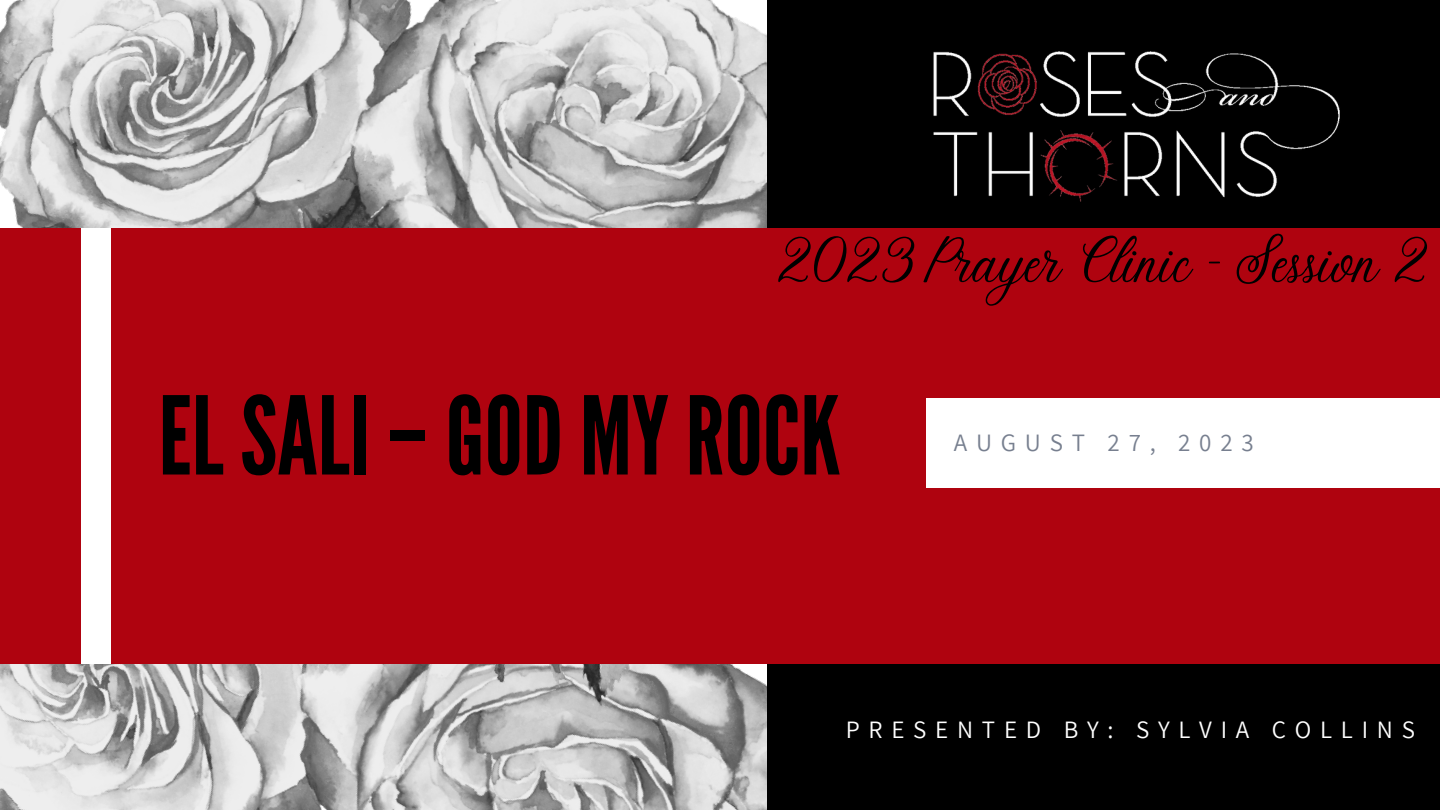
<style>
.page{position:relative;width:1440px;height:810px;background:#fff}
.page>*{position:absolute;margin:0;border:0;box-sizing:border-box;transform-origin:0 0}
.t1{font:108px "League Gothic";color:#000}
.t2{font:65.1px "Stoic";color:#000}
.t3{font:25px "Assistant";letter-spacing:.35em;color:#fff}
.t4{font:25px "Assistant";letter-spacing:.35em;color:#777f8f}
</style>
<div class="page">
<img style="left:0;top:0;width:768px;height:810px">
<div style="left:768px;top:0;width:672px;height:810px;background:#000"></div>
<div style="left:0;top:229px;width:1440px;height:435px;background:#af030f"></div>
<div style="left:81px;top:229px;width:30px;height:435px;background:#fff"></div>
<div style="left:926px;top:398px;width:514px;height:89px;background:#fff"></div>
<img style="left:921px;top:51px;width:429px;height:178px">
<p class="t2" style="left:774px;top:230px;width:653px">2023 Prayer Clinic - Session 2</p>
<p class="t1" style="left:159px;top:374px;width:684px">ELSALI–GOD MYROCK</p>
<p class="t4" style="left:954px;top:426px;width:301px">AUGUST 27, 2023</p>
<p class="t3" style="left:846px;top:712px;width:571px">PRESENTED BY: SYLVIA COLLINS</p>
</div>
